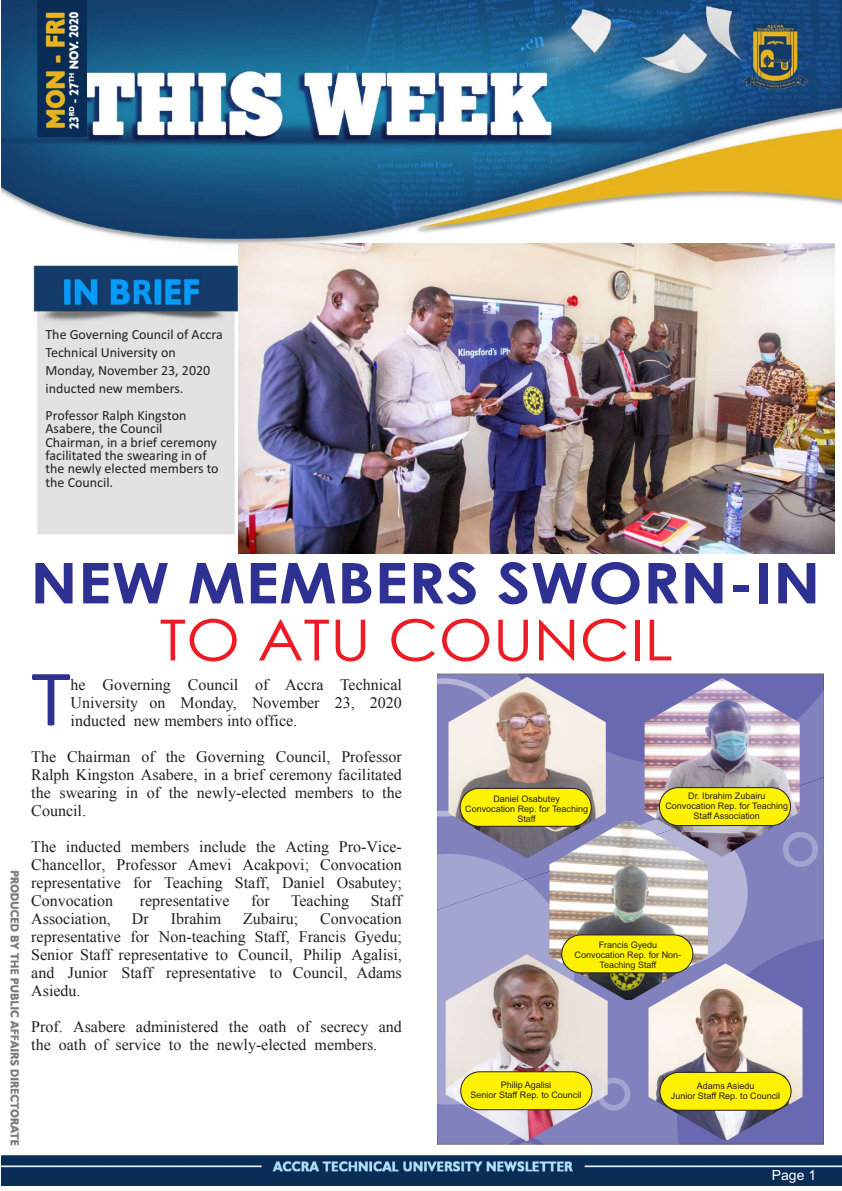
<style>
.page{position:relative;width:842px;height:1191px;background:#fff}
.page>*{position:absolute;margin:0;border:0;box-sizing:border-box;transform-origin:0 0}
.t1{font:80.7px "Calibri";color:#2e3092}
.t2{font:56.7px "Century Gothic";color:#ed1c24;scale:1.1 1}
.t3{font:700 56.3px "Century Gothic";color:#2e3092;scale:1.15 1}
.t4{font:16px/18px "Times New Roman";color:#231f20;text-align:justify}
.t5{font:14px/13.4px "Calibri";color:#231f20}
.t6{font:14px "Arial";color:#fff}
.t7{font:9px/10.1px "Arial";color:#231f20;text-align:center}
</style>
<div class="page">
<img style="left:1px;top:0;width:841px;height:1185px">
<svg style="left:437px;top:674px;width:387px;height:470px;background:#8787be"></svg>
<img style="left:238px;top:243px;width:597px;height:310px">
<img style="left:448px;top:677px;width:158px;height:181px">
<img style="left:648px;top:963px;width:154px;height:176px">
<img style="left:549px;top:821px;width:159px;height:178px">
<img style="left:645px;top:678px;width:155px;height:179px">
<img style="left:446px;top:954px;width:162px;height:187px">
<div style="left:460px;top:788px;width:131px;height:38px;background:#fff200;border:1px solid #231f20;border-radius:19px"></div>
<div style="left:561px;top:934px;width:132px;height:39px;background:#fff200;border:1px solid #231f20;border-radius:19px"></div>
<div style="left:460px;top:1071px;width:132px;height:39px;background:#fff200;border:1px solid #231f20;border-radius:19px"></div>
<div style="left:660px;top:1072px;width:131px;height:38px;background:#fff200;border:1px solid #231f20;border-radius:19px"></div>
<div style="left:659px;top:787px;width:132px;height:38px;background:#fff200;border:1px solid #231f20;border-radius:19px"></div>
<p class="t5" style="left:45px;top:326px;width:179px;line-height:18px">The Governing Council of Accra<br>Technical University on<br>Monday, November 23, 2020 inducted new members.</p>
<p class="t5" style="left:45px;top:409px;width:175px">Professor Ralph Kingston<br>Asabere, the Council<br>Chairman, in a brief ceremony facilitated the swearing in of the newly elected members to the Council.</p>
<h3 class="t3" style="left:30px;top:561px;width:689px">NEW MEMBERS SWORN-IN</h3>
<h2 class="t2" style="left:160px;top:618px;width:468px">TO ATU COUNCIL</h2>
<h1 class="t1" style="left:31px;top:664px;width:41px">T</h1>
<p class="t4" style="left:71px;top:674px;width:333px">he Governing Council of Accra Technical University on Monday, November 23, 2020 inducted new members into office.</p>
<p class="t4" style="left:31px;top:746px;width:372px">The Chairman of the Governing Council, Professor Ralph Kingston Asabere, in a brief ceremony facilitated the swearing in of the newly-elected members to the Council.</p>
<p class="t4" style="left:31px;top:836px;width:372px">The inducted members include the Acting Pro-Vice-Chancellor, Professor Amevi Acakpovi; Convocation representative for Teaching Staff, Daniel Osabutey; Convocation</p>
<p class="t4" style="left:140px;top:890px;width:91px">representative</p>
<p class="t4" style="left:251px;top:890px;width:20px">for</p>
<p class="t4" style="left:291px;top:890px;width:60px">Teaching</p>
<p class="t4" style="left:371px;top:890px;width:33px">Staff</p>
<p class="t4" style="left:31px;top:908px;width:372px;text-indent:289px">Convocation representative for Non-teaching Staff, Francis Gyedu; Senior Staff representative to Council, Philip Agalisi, and Junior Staff representative to Council, Adams Asiedu.</p>
<p class="t4" style="left:31px;top:1016px;width:372px">Prof. Asabere administered the oath of secrecy and the oath of service to the newly-elected members.</p>
<p class="t4" style="left:31px;top:908px;width:81px">Association,</p>
<p class="t4" style="left:132px;top:908px;width:18px">Dr</p>
<p class="t4" style="left:171px;top:908px;width:52px">Ibrahim</p>
<p class="t4" style="left:243px;top:908px;width:57px">Zubairu;</p>
<p class="t7" style="left:465px;top:794px;width:124px">Daniel Osabutey<br>Convocation Rep. for Teaching<br>Staff</p>
<p class="t7" style="left:665px;top:791px;width:124px">Dr. Ibrahim Zubairu<br>Convocation Rep. for Teaching<br>Staff Association</p>
<p class="t7" style="left:575px;top:940px;width:108px">Francis Gyedu<br>Convocation Rep. for Non-<br>Teaching Staff</p>
<p class="t7" style="left:471px;top:1080px;width:112px">Philip Agalisi<br>Senior Staff Rep. to Council</p>
<p class="t7" style="left:671px;top:1081px;width:111px">Adams Asiedu<br>Junior Staff Rep. to Council</p>
<p class="t6" style="left:772px;top:1169px;width:46px">Page 1</p>
</div>
